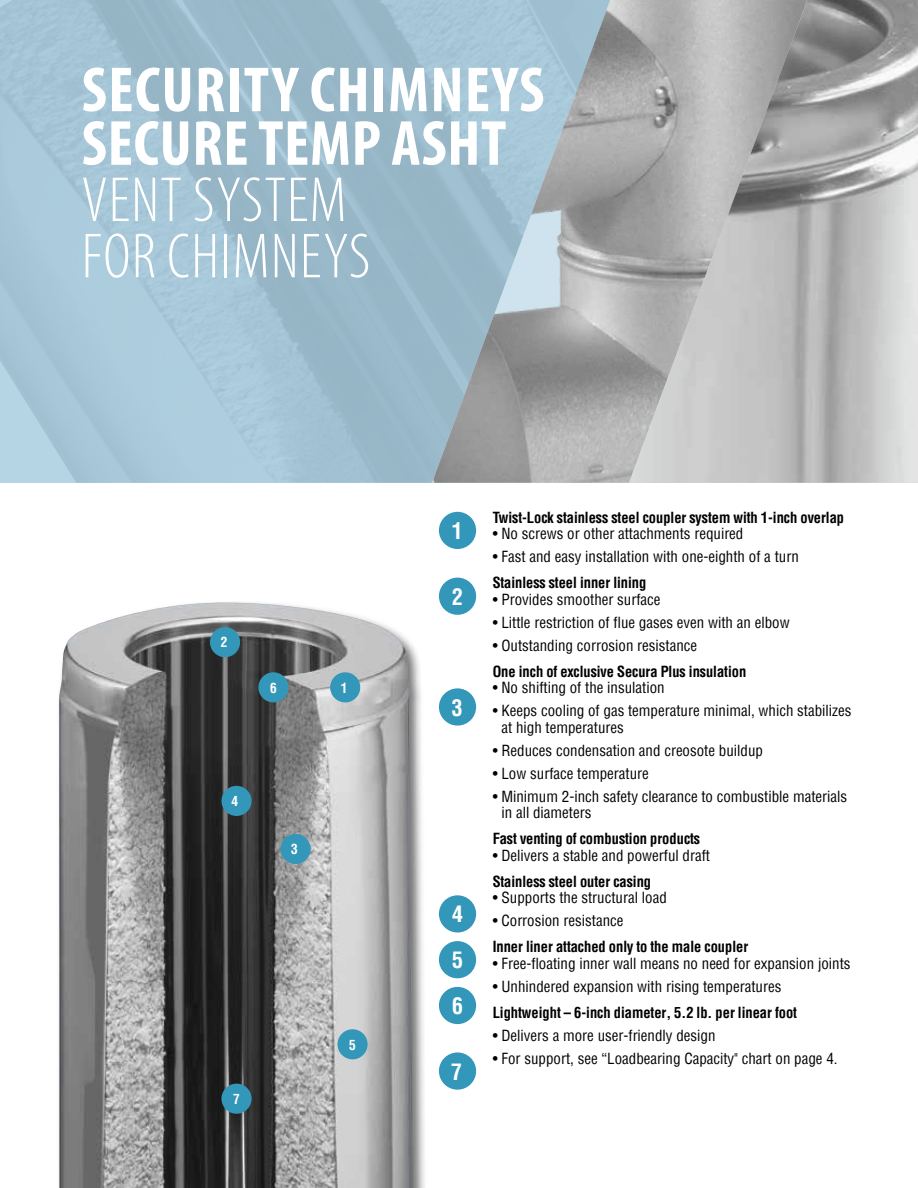
<style>
.page{position:relative;width:918px;height:1188px;background:#fff}
.page>*{position:absolute;margin:0;border:0;box-sizing:border-box;transform-origin:0 0}
.t1{font:700 condensed 64.35px/53.6px "Myriad Pro";letter-spacing:.02em;color:#fff}
.t2{font:300 condensed 64.35px/56.2px "Myriad Pro";letter-spacing:.02em;color:#fff}
.t3{font:700 condensed 22.5px/45.8px "Helvetica";color:#fff;text-align:justify}
.t4{font:condensed 15px/16.5px "Helvetica";color:#000}
.t5{font:700 condensed 15px "Helvetica";color:#000}
.t6{font:700 condensed 13.8px "Helvetica";color:#fff}
</style>
<div class="page">
<svg style="left:0;top:0;width:432px;height:483px;background:#a0c1d1"></svg>
<img style="left:432px;top:0;width:197px;height:483px">
<img style="left:629px;top:0;width:289px;height:483px">
<div style="left:55px;top:602px;width:373px;height:586px;background:#000;opacity:.55"></div>
<img style="left:59px;top:603px;width:354px;height:585px">
<div style="left:330px;top:672px;width:30px;height:30px;background:#3397b9;border-radius:50%"></div>
<div style="left:281px;top:834px;width:30px;height:30px;background:#3397b9;border-radius:50%"></div>
<div style="left:210px;top:627px;width:30px;height:30px;background:#3397b9;border-radius:50%"></div>
<div style="left:221px;top:786px;width:31px;height:30px;background:#3397b9;border-radius:50%"></div>
<div style="left:337px;top:1029px;width:31px;height:30px;background:#3397b9;border-radius:50%"></div>
<div style="left:258px;top:672px;width:31px;height:30px;background:#3397b9;border-radius:50%"></div>
<div style="left:221px;top:1084px;width:31px;height:30px;background:#3397b9;border-radius:50%"></div>
<div style="left:439px;top:512px;width:37px;height:37px;background:#3397b9;border-radius:50%"></div>
<div style="left:439px;top:578px;width:37px;height:37px;background:#3397b9;border-radius:50%"></div>
<div style="left:439px;top:688px;width:37px;height:38px;background:#3397b9;border-radius:50%"></div>
<div style="left:439px;top:895px;width:37px;height:38px;background:#3397b9;border-radius:50%"></div>
<div style="left:439px;top:941px;width:37px;height:37px;background:#3397b9;border-radius:50%"></div>
<div style="left:439px;top:987px;width:37px;height:37px;background:#3397b9;border-radius:50%"></div>
<div style="left:439px;top:1052px;width:37px;height:38px;background:#3397b9;border-radius:50%"></div>
<h1 class="t1" style="left:82px;top:62px;width:464px">SECURITY CHIMNEYS<br>SECURE TEMP ASHT</h1>
<h1 class="t2" style="left:82px;top:171px;width:290px">VENT SYSTEM<br>FOR CHIMNEYS</h1>
<p class="t6" style="left:221px;top:634px;width:8px">2</p>
<p class="t6" style="left:270px;top:679px;width:8px">6</p>
<p class="t6" style="left:231px;top:793px;width:8px">4</p>
<p class="t6" style="left:291px;top:841px;width:8px">3</p>
<p class="t6" style="left:341px;top:679px;width:8px">1</p>
<p class="t6" style="left:233px;top:1091px;width:8px">7</p>
<p class="t6" style="left:349px;top:1036px;width:8px">5</p>
<h2 class="t3" style="left:452px;top:508px;width:12px">1</h2>
<h2 class="t3" style="left:452px;top:574px;width:12px">2</h2>
<h2 class="t3" style="left:452px;top:684px;width:12px">3</h2>
<h2 class="t3" style="left:452px;top:891px;width:12px">4<br>5<br>6</h2>
<h2 class="t3" style="left:451px;top:1048px;width:12px">7</h2>
<p class="t5" style="left:493px;top:508px;width:353px">Twist-Lock stainless steel coupler system with 1-inch overlap</p>
<p class="t4" style="left:493px;top:525px;width:252px">• No screws or other attachments required</p>
<p class="t4" style="left:493px;top:548px;width:308px">• Fast and easy installation with one-eighth of a turn</p>
<p class="t5" style="left:493px;top:574px;width:155px">Stainless steel inner lining</p>
<p class="t4" style="left:493px;top:591px;width:169px">• Provides smoother surface</p>
<p class="t4" style="left:493px;top:614px;width:298px">• Little restriction of flue gases even with an elbow</p>
<p class="t4" style="left:493px;top:637px;width:206px">• Outstanding corrosion resistance</p>
<p class="t5" style="left:493px;top:662px;width:255px">One inch of exclusive Secura Plus insulation</p>
<p class="t4" style="left:493px;top:679px;width:174px">• No shifting of the insulation</p>
<p class="t4" style="left:501px;top:702px;width:351px;text-indent:-9px">• Keeps cooling of gas temperature minimal, which stabilizes at high temperatures</p>
<p class="t4" style="left:493px;top:742px;width:272px">• Reduces condensation and creosote buildup</p>
<p class="t4" style="left:493px;top:765px;width:158px">• Low surface temperature</p>
<p class="t4" style="left:501px;top:788px;width:347px;text-indent:-9px">• Minimum 2-inch safety clearance to combustible materials in all diameters</p>
<p class="t5" style="left:493px;top:830px;width:209px">Fast venting of combustion products</p>
<p class="t4" style="left:493px;top:847px;width:219px">• Delivers a stable and powerful draft</p>
<p class="t5" style="left:493px;top:872px;width:160px">Stainless steel outer casing</p>
<p class="t4" style="left:493px;top:889px;width:176px">• Supports the structural load</p>
<p class="t4" style="left:493px;top:912px;width:132px">• Corrosion resistance</p>
<p class="t5" style="left:493px;top:938px;width:257px">Inner liner attached only to the male coupler</p>
<p class="t4" style="left:493px;top:955px;width:359px">• Free-floating inner wall means no need for expansion joints</p>
<p class="t4" style="left:493px;top:978px;width:290px">• Unhindered expansion with rising temperatures</p>
<p class="t5" style="left:493px;top:1003px;width:306px">Lightweight – 6-inch diameter, 5.2 lb. per linear foot</p>
<p class="t4" style="left:493px;top:1027px;width:224px">• Delivers a more user-friendly design</p>
<p class="t4" style="left:493px;top:1050px;width:346px">• For support, see “Loadbearing Capacity" chart on page 4.</p>
</div>
